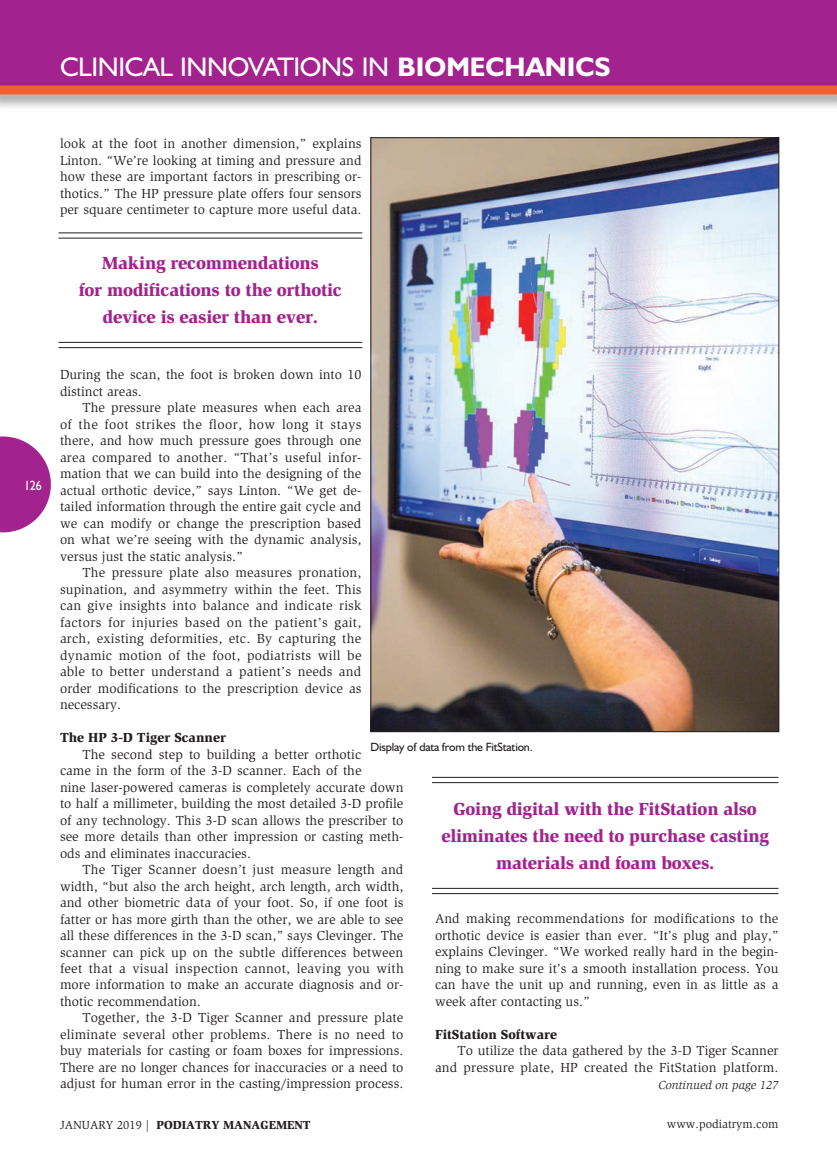
<style>
.page{position:relative;width:837px;height:1161px;background:#fff}
.page>*{position:absolute;margin:0;border:0;box-sizing:border-box;transform-origin:0 0}
.t1{font:27px "Humanist 521 BT";letter-spacing:-.015em;color:#fff}
.t2{font:900 18px/27px "Slimbach";letter-spacing:-.015em;color:#a2238e;text-align:center}
.t3{font:13.5px/16.5px "Slimbach";color:#231f20;text-align:justify}
.t4{font:900 13.5px "Slimbach";color:#231f20}
.t5{font:13.5px "Humanist 521 BT";color:#fff;scale:.9 1}
.t6{font:12px "Humanist 521 BT";letter-spacing:-.015em;color:#231f20}
.t7{font:900 12px "Slimbach";color:#231f20}
.t8{font:italic 12px "Slimbach";color:#231f20}
.t9{font:12px "Slimbach";color:#231f20}
.s1{font-weight:700}
.s2{font-weight:400}
</style>
<div class="page">
<svg style="left:0;top:436px;width:51px;height:96px"></svg>
<div style="left:0;top:0;width:837px;height:88px;background:#a2238e"></div>
<div style="left:0;top:82px;width:837px;height:29px;background:#231f20;opacity:.5"></div>
<div style="left:0;top:86px;width:837px;height:8px;background:#f16032"></div>
<hr style="left:58px;top:232px;width:304px;height:1px;background:#231f20">
<hr style="left:58px;top:238px;width:304px;height:1px;background:#231f20">
<hr style="left:58px;top:342px;width:304px;height:1px;background:#231f20">
<hr style="left:58px;top:347px;width:304px;height:1px;background:#231f20">
<hr style="left:833px;top:82px;width:4px;height:29px;background:#231f20;opacity:.5">
<img style="left:372px;top:139px;width:405px;height:591px">
<hr style="left:432px;top:777px;width:346px;height:1px;background:#231f20">
<hr style="left:432px;top:782px;width:346px;height:1px;background:#231f20">
<hr style="left:432px;top:888px;width:346px;height:1px;background:#231f20">
<hr style="left:432px;top:893px;width:346px;height:1px;background:#231f20">
<h1 class="t1" style="left:60px;top:50px;width:552px">Clinical Innovations IN <span class="s1">BIOMECHANICS</span></h1>
<p class="t5" style="left:24px;top:477px;width:21px">126</p>
<p class="t3" style="left:60px;top:135px;width:303px">look at the foot in another dimension,” explains Linton. “We’re looking at timing and pressure and how these are important factors in prescribing or&shy;thotics.” The HP pressure plate offers four sensors per square centimeter to capture more useful data.</p>
<h2 class="t2" style="left:79px;top:249px;width:265px">Making recommendations<br>for modifications to the orthotic device is easier than ever.</h2>
<p class="t3" style="left:60px;top:366px;width:303px">During the scan, the foot is broken down into 10 distinct areas.</p>
<p class="t3" style="left:60px;top:399px;width:303px;text-indent:23px">The pressure plate measures when each area of the foot strikes the floor, how long it stays there, and how much pressure goes through one area compared to another. “That’s useful infor&shy;mation that we can build into the designing of the actual orthotic device,” says Linton. “We get de&shy;tailed information through the entire gait cycle and we can modify or change the prescription based on what we’re seeing with the dynamic analysis, versus just the static analysis.”</p>
<p class="t3" style="left:60px;top:564px;width:303px;text-indent:23px">The pressure plate also measures pronation, supination, and asymmetry within the feet. This can give insights into balance and indicate risk factors for injuries based on the patient’s gait, arch, existing deformities, etc. By capturing the dynamic motion of the foot, podiatrists will be able to better understand a patient’s needs and order modifications to the prescription device as necessary.</p>
<p class="t4" style="left:60px;top:729px;width:168px">The HP 3-D Tiger Scanner</p>
<p class="t3" style="left:60px;top:746px;width:345px;text-align:left;text-indent:23px">The second step to building a better orthotic<br>came in the form of the 3-D scanner. Each of the<br>nine laser-powered cameras is completely accurate down to half a millimeter, building the most detailed 3-D profile of any technology. This 3-D scan allows the prescriber to see more details than other impression or casting meth&shy;ods and eliminates inaccuracies.</p>
<p class="t3" style="left:60px;top:861px;width:345px;text-indent:23px">The Tiger Scanner doesn’t just measure length and width, “but also the arch height, arch length, arch width, and other biometric data of your foot. So, if one foot is fatter or has more girth than the other, we are able to see all these differences in the 3-D scan,” says Clevinger. The scanner can pick up on the subtle differences between feet that a visual inspection cannot, leaving you with more information to make an accurate diagnosis and or&shy;thotic recommendation.</p>
<p class="t3" style="left:60px;top:1010px;width:345px;text-indent:23px">Together, the 3-D Tiger Scanner and pressure plate eliminate several other problems. There is no need to buy materials for casting or foam boxes for impressions.<br>There are no longer chances for inaccuracies or a need to adjust for human error in the casting/impression process.</p>
<p class="t6" style="left:370px;top:740px;width:164px">Display of data from the FitStation.</p>
<h2 class="t2" style="left:441px;top:795px;width:329px">Going digital with the FitStation also eliminates the need to purchase casting materials and foam boxes.</h2>
<p class="t3" style="left:435px;top:911px;width:345px">And making recommendations for modifications to the orthotic device is easier than ever. “It’s plug and play,” explains Clevinger. “We worked really hard in the begin&shy;ning to make sure it’s a smooth installation process. You can have the unit up and running, even in as little as a week after contacting us.”</p>
<p class="t4" style="left:435px;top:1026px;width:124px">FitStation Software</p>
<p class="t3" style="left:435px;top:1043px;width:345px;text-align:right">To utilize the data gathered by the 3-D Tiger Scanner and pressure plate, HP created the FitStation platform.</p>
<p class="t8" style="left:659px;top:1078px;width:121px">Continued on page 127</p>
<p class="t7" style="left:60px;top:1117px;width:252px"><span class="s2">JANUARY 2019 |</span> PODIATRY MANAGEMENT</p>
<p class="t9" style="left:667px;top:1117px;width:113px">www.podiatrym.com</p>
</div>
